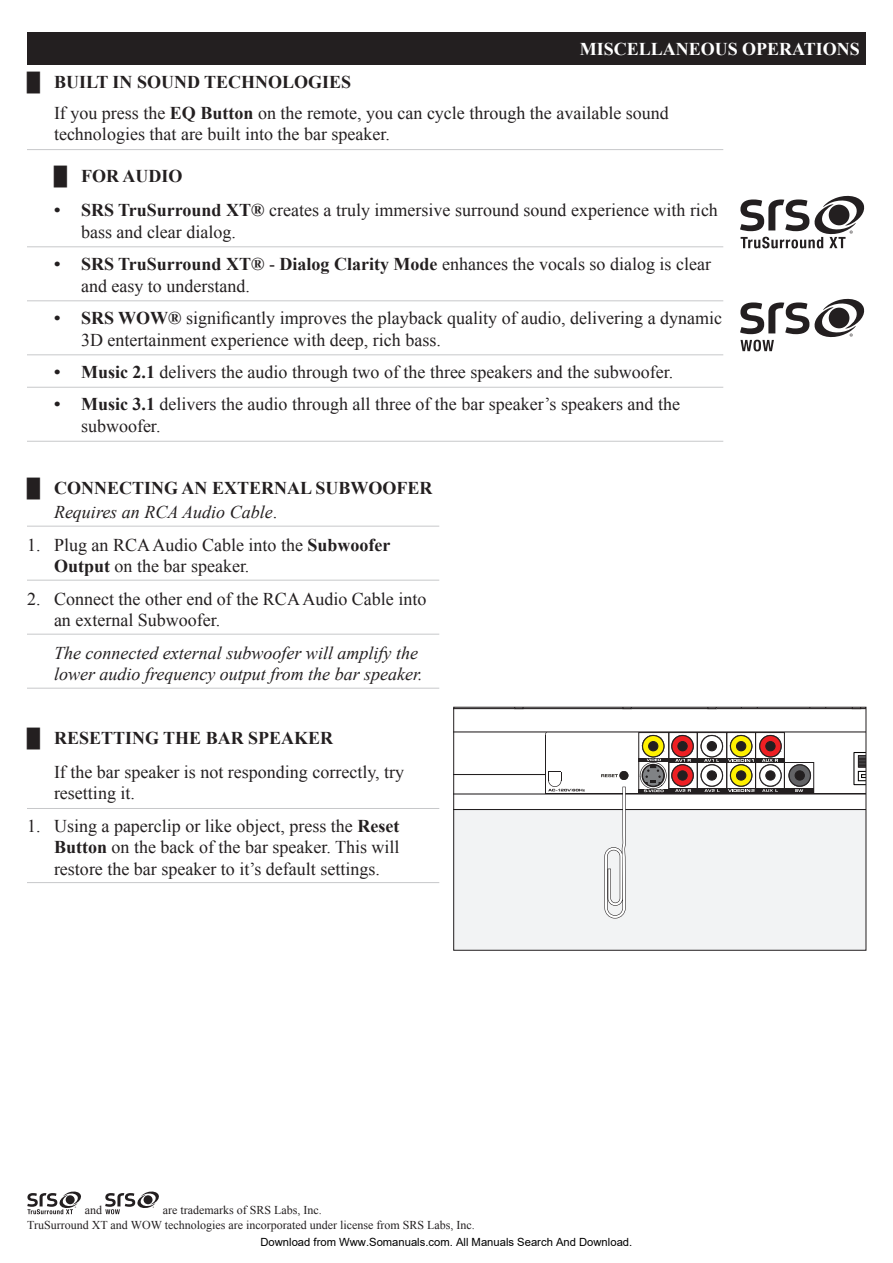
<style>
.page{position:relative;width:893px;height:1263px;background:#fff}
.page>*{position:absolute;margin:0;border:0;box-sizing:border-box;transform-origin:0 0}
.DEFINITION{font:18px/21.6px "Times New Roman";color:#231f20}
.STEPS{font:18px/21.6px "Times New Roman";color:#231f20}
.STEPS-NO_NUMBERS{font:18px/21.6px "Times New Roman";color:#231f20}
.STEPS-NOTES{font:italic 18px/21.6px "Times New Roman";color:#231f20}
.t1{font:700 18px "Times New Roman";color:#231f20}
.PAGE_HEADER-ODDS{font:700 18px "Times New Roman";color:#fff}
.t2{font:12px "Times New Roman";color:#231f20}
.t3{font:11.25px "Arial";color:#000}
.s1{font-weight:700}
.s2{font-style:normal}
</style>
<div class="page">
<div style="left:27px;top:32px;width:839px;height:33px;background:#231f20"></div>
<hr style="left:27px;top:149px;width:696px;height:1px;background:#c7c8ca">
<hr style="left:27px;top:247px;width:696px;height:1px;background:#c7c8ca">
<hr style="left:27px;top:301px;width:696px;height:1px;background:#c7c8ca">
<hr style="left:27px;top:355px;width:696px;height:1px;background:#c7c8ca">
<hr style="left:27px;top:387px;width:696px;height:1px;background:#c7c8ca">
<hr style="left:27px;top:441px;width:696px;height:1px;background:#c7c8ca">
<hr style="left:27px;top:526px;width:412px;height:1px;background:#c7c8ca">
<hr style="left:27px;top:580px;width:412px;height:1px;background:#c7c8ca">
<hr style="left:27px;top:634px;width:412px;height:1px;background:#c7c8ca">
<hr style="left:27px;top:688px;width:412px;height:1px;background:#c7c8ca">
<hr style="left:27px;top:808px;width:412px;height:1px;background:#c7c8ca">
<hr style="left:27px;top:882px;width:412px;height:1px;background:#c7c8ca">
<div style="left:454px;top:707px;width:412px;height:243px;background:#f2f3f4"></div>
<svg style="left:455px;top:709px;width:409px;height:210px"></svg>
<div style="left:453px;top:707px;width:413px;height:243px;border:1px solid #231f20"></div>
<svg style="left:740px;top:195px;width:125px;height:53px"></svg>
<svg style="left:740px;top:298px;width:125px;height:53px"></svg>
<svg style="left:27px;top:1191px;width:54px;height:23px"></svg>
<svg style="left:105px;top:1191px;width:54px;height:23px"></svg>
<p class="PAGE_HEADER-ODDS" style="left:580px;top:36px;width:282px">MISCELLANEOUS OPERATIONS</p>
<p class="t1" style="left:27px;top:70px;width:326px">█ BUILT IN SOUND TECHNOLOGIES</p>
<p class="STEPS-NO_NUMBERS" style="left:54px;top:102px;width:616px">If you press the <span class="s1">EQ Button</span> on the remote, you can cycle through the available sound technologies that are built into the bar speaker.</p>
<p class="t1" style="left:54px;top:164px;width:130px">█ FOR AUDIO</p>
<p class="DEFINITION" style="left:81px;top:199px;width:638px;text-indent:-27px"><span class="s1">• SRS TruSurround XT®</span> creates a truly immersive surround sound experience with rich bass and clear dialog.</p>
<p class="DEFINITION" style="left:81px;top:253px;width:631px;text-indent:-27px"><span class="s1">• SRS TruSurround XT®</span> - <span class="s1">Dialog Clarity Mode</span> enhances the vocals so dialog is clear and easy to understand.</p>
<p class="DEFINITION" style="left:81px;top:307px;width:643px;text-indent:-27px"><span class="s1">• SRS WOW®</span> significantly improves the playback quality of audio, delivering a dynamic<br>3D entertainment experience with deep, rich bass.</p>
<p class="DEFINITION" style="left:54px;top:361px;width:621px"><span class="s1">• Music 2.1</span> delivers the audio through two of the three speakers and the subwoofer.</p>
<p class="DEFINITION" style="left:81px;top:393px;width:600px;text-indent:-27px"><span class="s1">• Music 3.1</span> delivers the audio through all three of the bar speaker’s speakers and the subwoofer.</p>
<p class="t1" style="left:27px;top:475px;width:407px">█ CONNECTING AN EXTERNAL SUBWOOFER</p>
<p class="STEPS-NOTES" style="left:54px;top:501px;width:225px">Requires an RCA Audio Cable<span class="s2">.</span></p>
<p class="STEPS" style="left:54px;top:534px;width:338px;text-indent:-27px">1. Plug an RCA Audio Cable into the <span class="s1">Subwoofer<br>Output</span> on the bar speaker.</p>
<p class="STEPS" style="left:54px;top:588px;width:374px;text-indent:-27px">2. Connect the other end of the RCA Audio Cable into an external Subwoofer.</p>
<p class="STEPS-NOTES" style="left:54px;top:642px;width:370px">The connected external subwoofer will amplify the lower audio frequency output from the bar speaker.</p>
<p class="t1" style="left:27px;top:725px;width:308px">█ RESETTING THE BAR SPEAKER</p>
<p class="STEPS-NO_NUMBERS" style="left:54px;top:761px;width:352px">If the bar speaker is not responding correctly, try resetting it.</p>
<p class="STEPS" style="left:54px;top:815px;width:347px;text-align:justify;text-indent:-27px">1. Using a paperclip or like object, press the <span class="s1">Reset Button</span> on the back of the bar speaker. This will restore the bar speaker to it’s default settings.</p>
<p class="t2" style="left:85px;top:1202px;width:19px">and</p>
<p class="t2" style="left:163px;top:1202px;width:160px">are trademarks of SRS Labs, Inc.</p>
<p class="t2" style="left:27px;top:1216px;width:449px">TruSurround XT and WOW technologies are incorporated under license from SRS Labs, Inc.</p>
<p class="t3" style="left:260px;top:1235px;width:373px">Download from Www.Somanuals.com. All Manuals Search And Download.</p>
</div>
